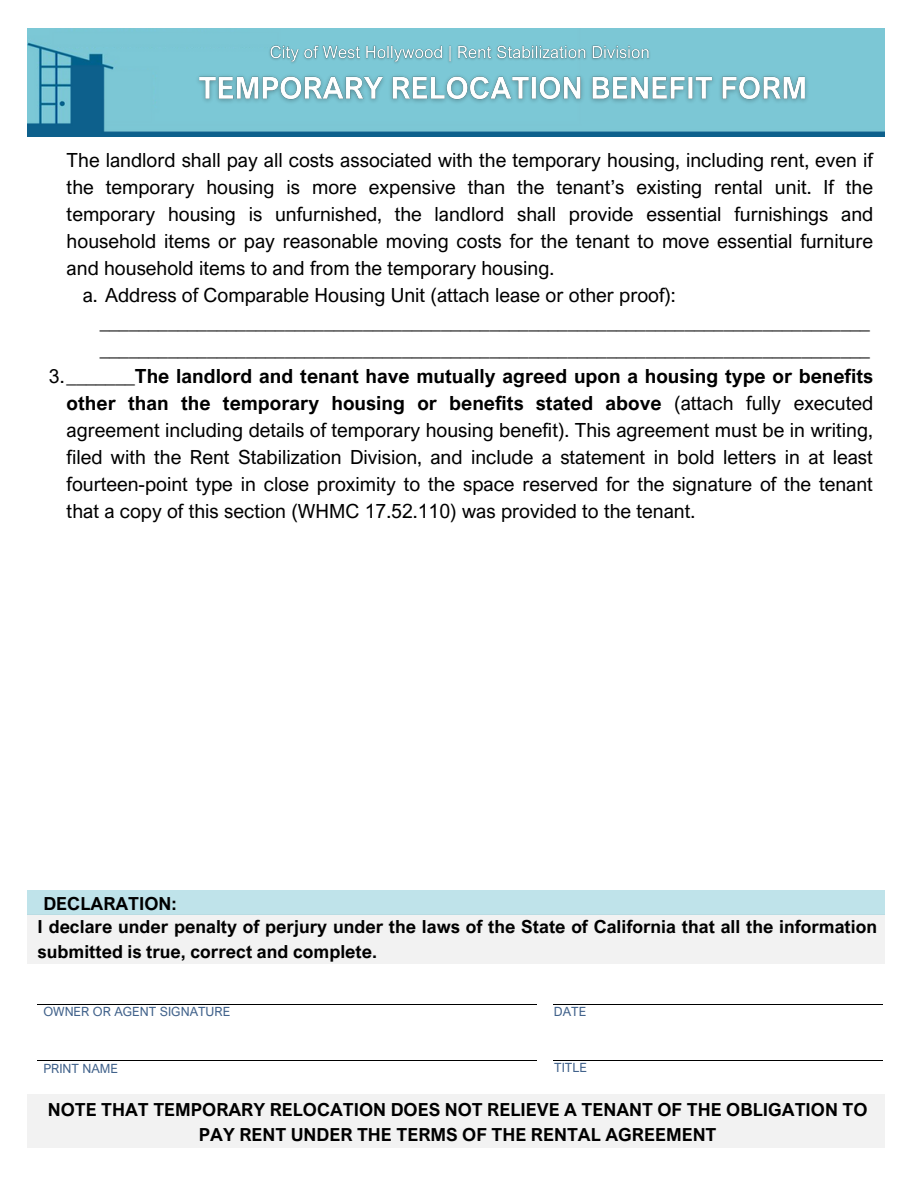
<style>
.page{position:relative;width:918px;height:1188px;background:#fff}
.page>*{position:absolute;margin:0;border:0;box-sizing:border-box;transform-origin:0 0}
.t1{font:19.5px/27px "Arial Nova";color:#000;text-align:justify}
.t2{font:700 18px/24.8px "Arial Nova";color:#000;text-align:center}
.t3{font:12.75px "Arial Nova";color:#41628b}
.s1{font-family:"Arial"}
.s2{font-weight:700}
</style>
<div class="page">
<img style="left:28px;top:28px;width:857px;height:108px">
<img style="left:191px;top:70px;width:623px;height:39px">
<img style="left:265px;top:41px;width:389px;height:27px">
<div style="left:28px;top:1095px;width:857px;height:53px;background:#f2f2f2"></div>
<svg style="left:553px;top:1060px;width:330px;height:1px"></svg>
<div style="left:28px;top:915px;width:857px;height:49px;background:#f2f2f2"></div>
<svg style="left:38px;top:1060px;width:499px;height:1px"></svg>
<div style="left:28px;top:890px;width:857px;height:25px;background:#bfe3ea"></div>
<p class="t1" style="left:67px;top:146px;width:808px">The landlord shall pay all costs associated with the temporary housing, including rent, even if the temporary housing is more expensive than the tenant’s existing rental unit. If the temporary housing is unfurnished, the landlord shall provide essential furnishings and household items or pay reasonable moving costs for the tenant to move essential furniture and household items to and from the temporary housing.</p>
<p class="t1" style="left:100px;top:281px;width:772px;text-align:left;text-indent:-17px">a. Address of Comparable Housing Unit (attach lease or other proof): _______________________________________________________________________________ _______________________________________________________________________________</p>
<p class="t1" style="left:67px;top:362px;width:808px;text-indent:-18px"><span class="s1">3</span>.<span class="s2">_______The landlord and tenant have mutually agreed upon a housing type or benefits other than the temporary housing or benefits stated above</span> (attach fully executed agreement including details of temporary housing benefit). This agreement must be in writing, filed with the Rent Stabilization Division, and include a statement in bold letters in at least fourteen-point type in close proximity to the space reserved for the signature of the tenant that a copy of this section (WHMC 17.52.110) was provided to the tenant.</p>
<p class="t2" style="left:43px;top:891px;width:135px">DECLARATION:</p>
<p class="t2" style="left:38px;top:914px;width:841px;text-align:left">I declare under penalty of perjury under the laws of the State of California that all the information submitted is true, correct and complete.</p>
<p class="t3" style="left:43px;top:1004px;width:188px">OWNER OR AGENT SIGNATURE</p>
<p class="t3" style="left:554px;top:1003px;width:34px">DATE</p>
<p class="t3" style="left:43px;top:1061px;width:76px">PRINT NAME</p>
<p class="t3" style="left:554px;top:1060px;width:34px">TITLE</p>
<p class="t2" style="left:48px;top:1097px;width:821px">NOTE THAT TEMPORARY RELOCATION DOES NOT RELIEVE A TENANT OF THE OBLIGATION TO<br>PAY RENT UNDER THE TERMS OF THE RENTAL AGREEMENT</p>
</div>
